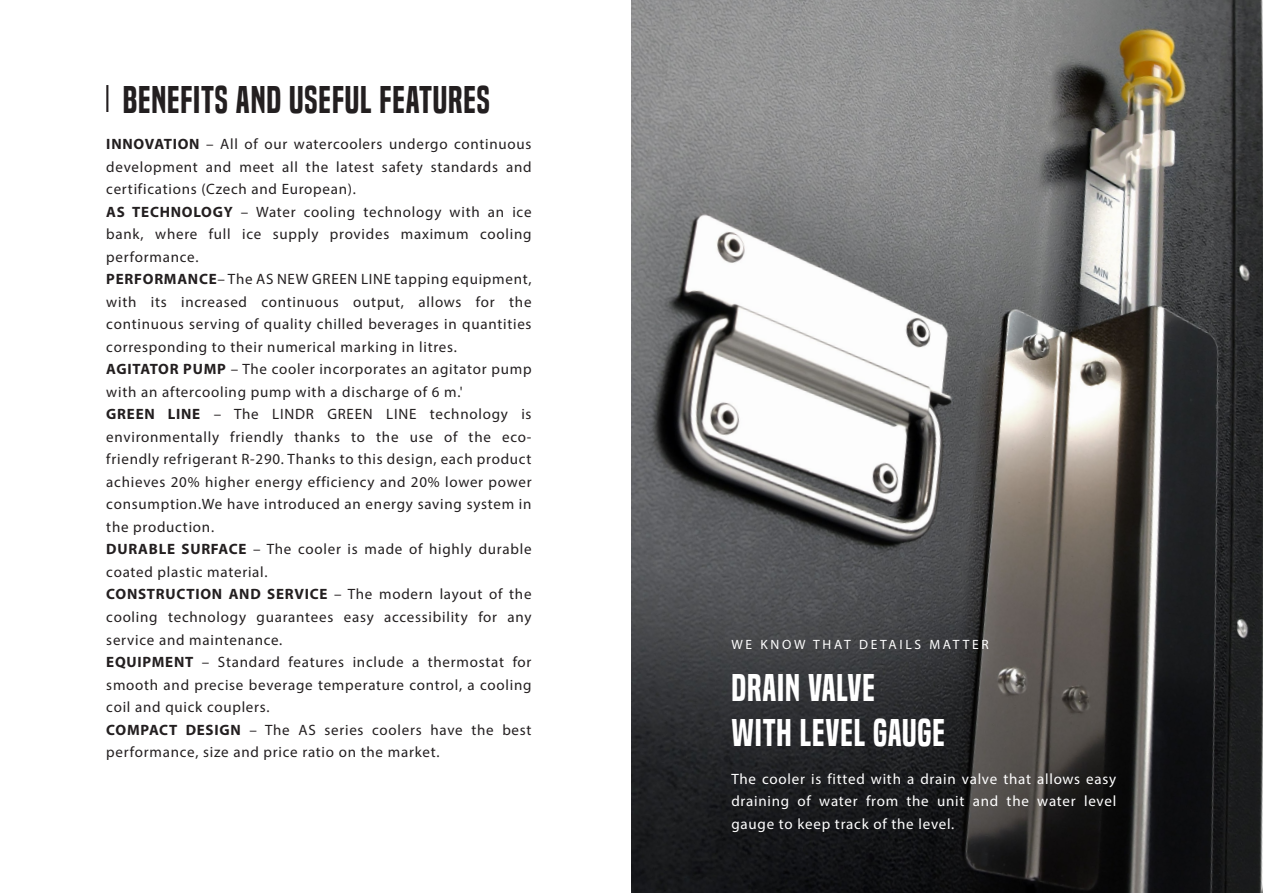
<style>
.page{position:relative;width:1263px;height:893px;background:#fff}
.page>*{position:absolute;margin:0;border:0;box-sizing:border-box;transform-origin:0 0}
.t1{font:36px "Built Titling Sb";letter-spacing:.025em;color:#231f20}
.t2{font:36px/45px "Built Titling Sb";letter-spacing:.025em;color:#fff}
.t3{font:15px/22.5px "Myriad Pro";letter-spacing:.05em;color:#231f20}
.t4{font:15px/22.5px "Myriad Pro";letter-spacing:.05em;color:#fff;text-align:justify}
.t5{font:13.5px "Myriad Pro";letter-spacing:.2em;color:#fff}
.s1{font-weight:700}
</style>
<div class="page">
<img style="left:631px;top:0;width:632px;height:893px">
<hr style="left:106px;top:85px;width:2px;height:27px;background:#231f20">
<h1 class="t1" style="left:123px;top:78px;width:369px">BENEFITS AND USEFUL FEATURES</h1>
<p class="t3" style="left:106px;top:133px;width:427px"><span class="s1">INNOVATION</span> – All of our watercoolers undergo continuous development and meet all the latest safety standards and certifications (Czech and European).<br><span class="s1">AS TECHNOLOGY</span> – Water cooling technology with an ice bank, where full ice supply provides maximum cooling performance.<br><span class="s1">PERFORMANCE</span>– The AS NEW GREEN LINE tapping equipment, with its increased continuous output, allows for the continuous serving of quality chilled beverages in quantities corresponding to their numerical marking in litres.<br><span class="s1">AGITATOR PUMP</span> – The cooler incorporates an agitator pump with an aftercooling pump with a discharge of 6 m.'<br><span class="s1">GREEN LINE</span> – The LINDR GREEN LINE technology is environmentally friendly thanks to the use of the eco&shy;friendly refrigerant R-290. Thanks to this design, each product achieves 20% higher energy efficiency and 20% lower power consumption.We have introduced an energy saving system in the production.<br><span class="s1">DURABLE SURFACE</span> – The cooler is made of highly durable coated plastic material.<br><span class="s1">CONSTRUCTION AND SERVICE</span> – The modern layout of the cooling technology guarantees easy accessibility for any service and maintenance.<br><span class="s1">EQUIPMENT</span> – Standard features include a thermostat for smooth and precise beverage temperature control, a cooling coil and quick couplers.<br><span class="s1">COMPACT DESIGN</span> – The AS series coolers have the best performance, size and price ratio on the market.</p>
<p class="t5" style="left:731px;top:637px;width:259px">WE KNOW THAT DETAILS MATTER</p>
<h1 class="t2" style="left:731px;top:666px;width:215px">DRAIN VALVE<br>WITH LEVEL GAUGE</h1>
<p class="t4" style="left:731px;top:767px;width:386px">The cooler is fitted with a drain valve that allows easy draining of water from the unit and the water level gauge to keep track of the level.</p>
</div>
